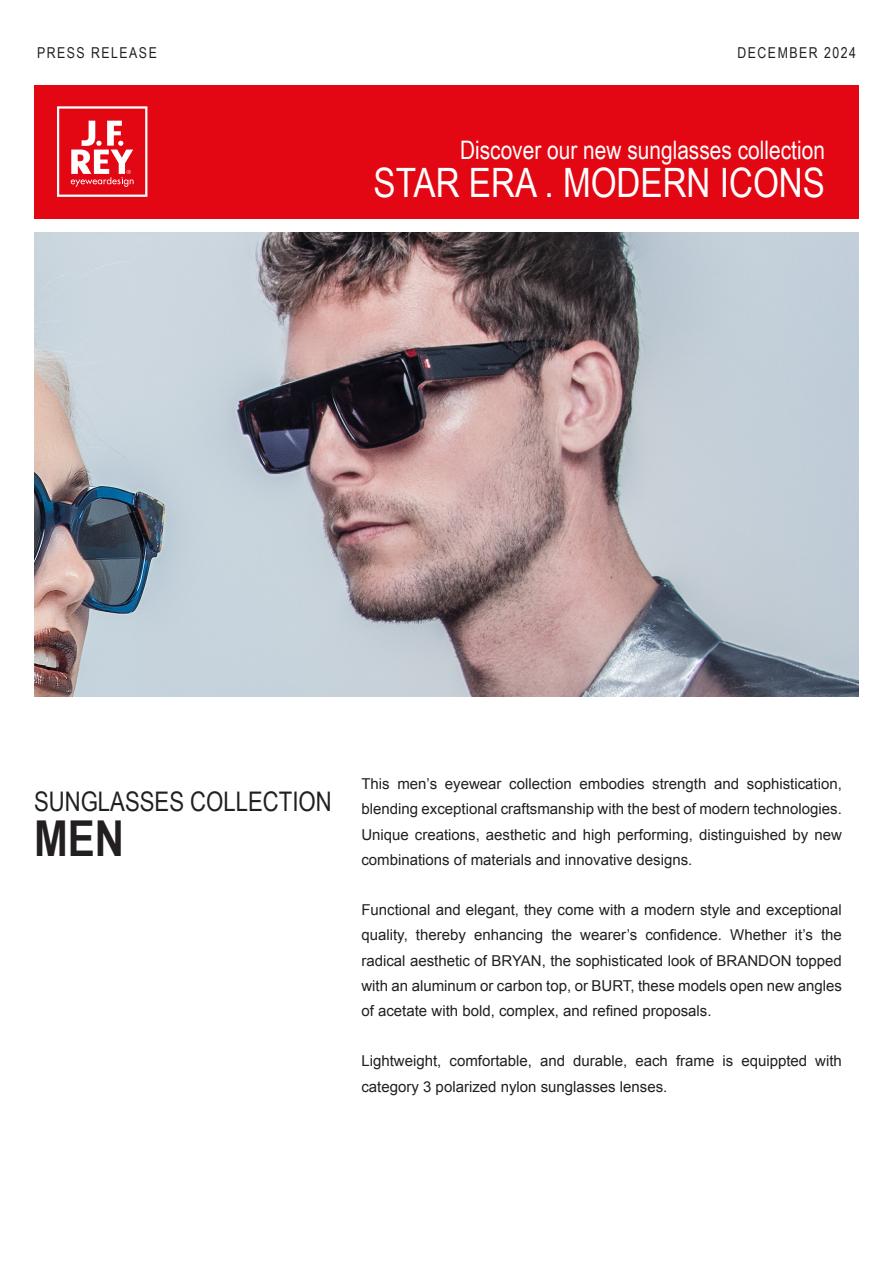
<style>
.page{position:relative;width:893px;height:1263px;background:#fff}
.page>*{position:absolute;margin:0;border:0;box-sizing:border-box;transform-origin:0 0}
.t1{font:700 49.5px "Arial Narrow";color:#231f20}
.t2{font:40.5px "Arial Narrow";color:#fff}
.t3{font:27px "Arial Narrow";color:#231f20}
.t4{font:25.5px "Arial Narrow";color:#fff}
.t5{font:15px/25.2px "Arial";color:#231f20;text-align:justify}
.t6{font:15px "Arial Narrow";letter-spacing:.1em;color:#231f20}
</style>
<div class="page">
<img style="left:34px;top:232px;width:825px;height:464px">
<div style="left:34px;top:85px;width:825px;height:133px;background:#e30713"></div>
<svg style="left:57px;top:106px;width:90px;height:91px"></svg>
<p class="t6" style="left:37px;top:47px;width:121px">PRESS RELEASE</p>
<p class="t6" style="left:737px;top:47px;width:120px">DECEMBER 2024</p>
<h3 class="t4" style="left:460px;top:141px;width:366px">Discover our new sunglasses collection</h3>
<h2 class="t2" style="left:373px;top:167px;width:453px">STAR ERA . MODERN ICONS</h2>
<h3 class="t3" style="left:34px;top:791px;width:299px">SUNGLASSES COLLECTION</h3>
<h1 class="t1" style="left:34px;top:820px;width:92px">MEN</h1>
<p class="t5" style="left:361px;top:771px;width:482px">This men’s eyewear collection embodies strength and sophistication, blending exceptional craftsmanship with the best of modern technologies.<br>Unique creations, aesthetic and high performing, distinguished by new combinations of materials and innovative designs.</p>
<p class="t5" style="left:361px;top:897px;width:482px">Functional and elegant, they come with a modern style and exceptional quality, thereby enhancing the wearer’s confidence. Whether it’s the radical aesthetic of BRYAN, the sophisticated look of BRANDON topped with an aluminum or carbon top, or BURT, these models open new angles of acetate with bold, complex, and refined proposals.</p>
<p class="t5" style="left:361px;top:1050px;width:482px">Lightweight, comfortable, and durable, each frame is equippted with category 3 polarized nylon sunglasses lenses.</p>
</div>
